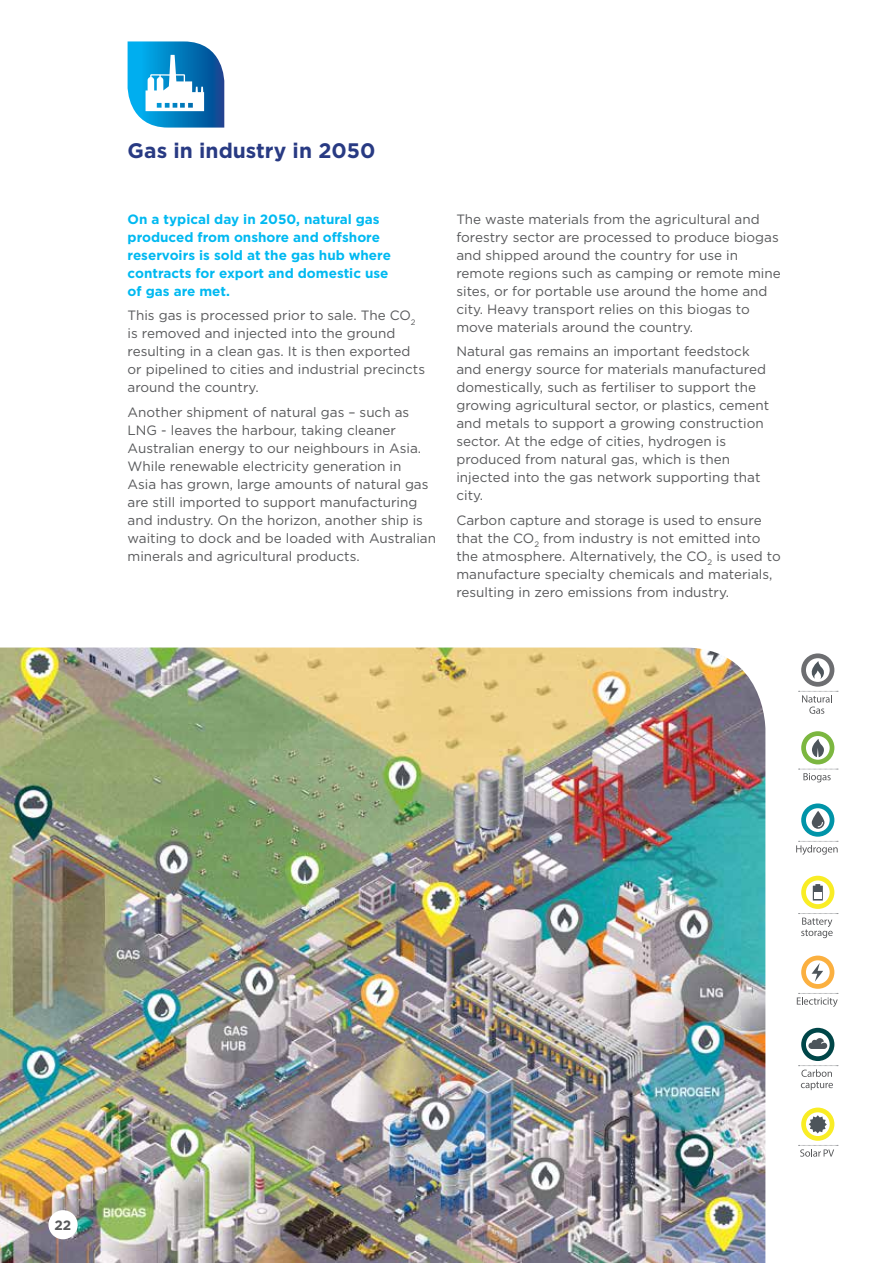
<style>
.page{position:relative;width:893px;height:1263px;background:#fff}
.page>*{position:absolute;margin:0;border:0;box-sizing:border-box;transform-origin:0 0}
.t1{font:700 21px "Gotham";color:#283a83}
.t2{font:13.5px/18px "Gotham";color:#58595b}
.t3{font:700 13.5px/18px "Gotham";color:#00b9f1}
.t4{font:700 13.5px "Gotham";color:#58595b}
</style>
<div class="page">
<img style="left:0;top:647px;width:765px;height:616px">
<div style="left:48px;top:1210px;width:30px;height:29px;background:#fff;border-radius:50%"></div>
<svg style="left:128px;top:41px;width:96px;height:87px"></svg>
<div style="left:801px;top:731px;width:33px;height:33px;background:#7cb740;border-radius:50%"></div>
<div style="left:806px;top:736px;width:24px;height:24px;background:#fff;border-radius:50%"></div>
<svg style="left:798px;top:769px;width:40px;height:13px"></svg>
<svg style="left:812px;top:739px;width:12px;height:18px"></svg>
<svg style="left:801px;top:803px;width:33px;height:34px"></svg>
<div style="left:806px;top:808px;width:24px;height:24px;background:#fff;border-radius:50%"></div>
<svg style="left:796px;top:841px;width:42px;height:14px"></svg>
<svg style="left:812px;top:811px;width:12px;height:18px"></svg>
<svg style="left:801px;top:1107px;width:33px;height:34px"></svg>
<svg style="left:806px;top:1112px;width:24px;height:24px"></svg>
<svg style="left:798px;top:1145px;width:40px;height:12px"></svg>
<svg style="left:809px;top:1115px;width:18px;height:18px"></svg>
<div style="left:801px;top:1028px;width:33px;height:33px;background:#004648;border-radius:50%"></div>
<div style="left:806px;top:1032px;width:24px;height:24px;background:#fff;border-radius:50%"></div>
<svg style="left:798px;top:1065px;width:40px;height:25px"></svg>
<svg style="left:808px;top:1038px;width:19px;height:11px"></svg>
<svg style="left:801px;top:955px;width:33px;height:34px"></svg>
<div style="left:806px;top:960px;width:24px;height:24px;background:#fff;border-radius:50%"></div>
<svg style="left:797px;top:993px;width:41px;height:14px"></svg>
<svg style="left:812px;top:963px;width:11px;height:19px"></svg>
<div style="left:801px;top:876px;width:33px;height:33px;background:#f9ed25;border-radius:50%"></div>
<svg style="left:806px;top:880px;width:24px;height:24px"></svg>
<svg style="left:798px;top:913px;width:40px;height:25px"></svg>
<svg style="left:813px;top:884px;width:10px;height:16px"></svg>
<div style="left:814px;top:893px;width:7px;height:6px;background:#fff"></div>
<div style="left:801px;top:653px;width:33px;height:34px;background:#6d6e71;border-radius:50%"></div>
<div style="left:806px;top:658px;width:24px;height:24px;background:#fff;border-radius:50%"></div>
<svg style="left:798px;top:691px;width:40px;height:23px"></svg>
<svg style="left:806px;top:661px;width:18px;height:18px"></svg>
<h1 class="t1" style="left:128px;top:138px;width:249px">Gas in industry in 2050</h1>
<p class="t3" style="left:128px;top:210px;width:265px">On a typical day in 2050, natural gas produced from onshore and offshore reservoirs is sold at the gas hub where contracts for export and domestic use of gas are met.</p>
<p class="t2" style="left:128px;top:306px;width:299px">This gas is processed prior to sale. The CO<sub>2 </sub>is removed and injected into the ground resulting in a clean gas. It is then exported or pipelined to cities and industrial precincts around the country.</p>
<p class="t2" style="left:128px;top:402px;width:310px">Another shipment of natural gas – such as LNG - leaves the harbour, taking cleaner Australian energy to our neighbours in Asia.<br>While renewable electricity generation in<br>Asia has grown, large amounts of natural gas are still imported to support manufacturing and industry. On the horizon, another ship is waiting to dock and be loaded with Australian minerals and agricultural products.</p>
<p class="t2" style="left:456px;top:210px;width:326px">The waste materials from the agricultural and forestry sector are processed to produce biogas and shipped around the country for use in remote regions such as camping or remote mine sites, or for portable use around the home and city. Heavy transport relies on this biogas to move materials around the country.</p>
<p class="t2" style="left:456px;top:342px;width:314px">Natural gas remains an important feedstock and energy source for materials manufactured domestically, such as fertiliser to support the growing agricultural sector, or plastics, cement and metals to support a growing construction sector. At the edge of cities, hydrogen is produced from natural gas, which is then injected into the gas network supporting that city.</p>
<p class="t2" style="left:456px;top:511px;width:326px">Carbon capture and storage is used to ensure that the CO<sub>2</sub> from industry is not emitted into the atmosphere. Alternatively, the CO<sub>2</sub> is used to manufacture specialty chemicals and materials, resulting in zero emissions from industry.</p>
<p class="t4" style="left:55px;top:1217px;width:18px">22</p>
</div>
